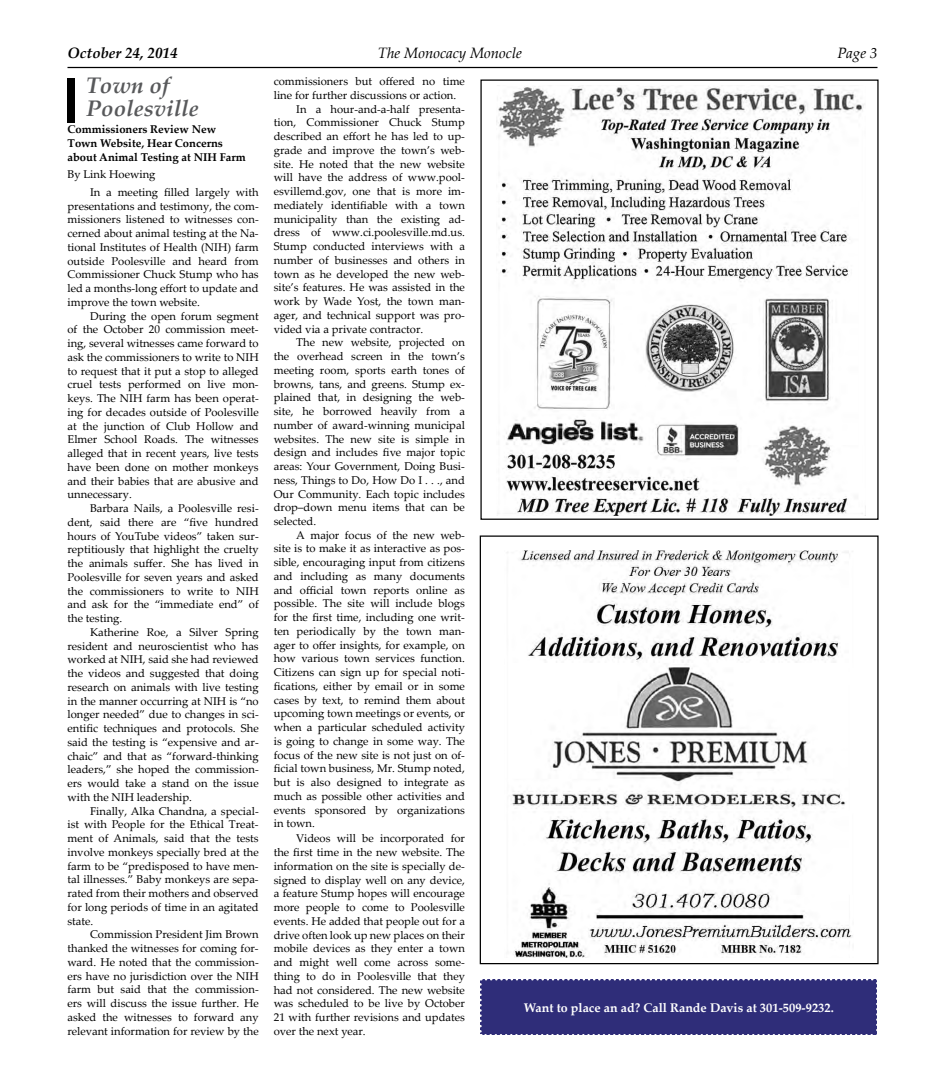
<style>
.page{position:relative;width:945px;height:1080px;background:#fff}
.page>*{position:absolute;margin:0;border:0;box-sizing:border-box;transform-origin:0 0}
.t1{font:italic 700 22.5px/22.5px "Palatino Linotype";color:#58595b}
.t2{font:italic 15px "Palatino Linotype";color:#000}
.t3{font:italic 700 15px "Palatino Linotype";color:#000}
.t4{font:700 12.5px "Palatino Linotype";color:#fff}
.t5{font:11.25px/13.8px "Palatino Linotype";color:#000;text-align:justify}
.t6{font:700 11.25px/13.8px "Palatino Linotype";color:#000}
</style>
<div class="page">
<hr style="left:68px;top:67px;width:810px;height:1px;background:#000">
<div style="left:480px;top:979px;width:397px;height:56px;background:#2f2d79"></div>
<div style="left:67px;top:78px;width:7px;height:45px;background:#000"></div>
<img style="left:507px;top:551px;width:346px;height:406px">
<img style="left:497px;top:85px;width:368px;height:431px">
<h2 class="t3" style="left:68px;top:43px;width:112px">October 24, 2014</h2>
<h2 class="t2" style="left:378px;top:43px;width:146px">The Monocacy Monocle</h2>
<h2 class="t2" style="left:838px;top:43px;width:41px">Page 3</h2>
<h1 class="t1" style="left:86px;top:74px;width:114px">Town of<br>Poolesville</h1>
<p class="t6" style="left:68px;top:122px;width:180px">Commissioners Review New<br>Town Website, Hear Concerns about Animal Testing at NIH Farm</p>
<p class="t5" style="left:90px;top:165px;width:170px;line-height:17.5px;text-indent:-22px">By Link Hoewing<br>In a meeting filled largely with</p>
<p class="t5" style="left:68px;top:199px;width:193px">presentations and testimony, the com&shy;missioners listened to witnesses con&shy;cerned about animal testing at the Na&shy;tional Institutes of Health (NIH) farm outside Poolesville and heard from Commissioner Chuck Stump who has led a months-long effort to update and improve the town website.</p>
<p class="t5" style="left:68px;top:309px;width:193px;text-indent:22px">During the open forum segment of the October 20 commission meet&shy;ing, several witnesses came forward to ask the commissioners to write to NIH to request that it put a stop to alleged cruel tests performed on live mon&shy;keys. The NIH farm has been operat&shy;ing for decades outside of Poolesville at the junction of Club Hollow and Elmer School Roads. The witnesses alleged that in recent years, live tests have been done on mother monkeys and their babies that are abusive and unnecessary.</p>
<p class="t5" style="left:68px;top:501px;width:193px;text-indent:22px">Barbara Nails, a Poolesville resi&shy;dent, said there are “five hundred hours of YouTube videos” taken sur&shy;reptitiously that highlight the cruelty the animals suffer. She has lived in Poolesville for seven years and asked the commissioners to write to NIH and ask for the “immediate end” of the testing.</p>
<p class="t5" style="left:68px;top:625px;width:193px;text-indent:22px">Katherine Roe, a Silver Spring resident and neuroscientist who has worked at NIH, said she had reviewed the videos and suggested that doing research on animals with live testing in the manner occurring at NIH is “no longer needed” due to changes in sci&shy;entific techniques and protocols. She said the testing is “expensive and ar&shy;chaic” and that as “forward-thinking leaders,” she hoped the commission&shy;ers would take a stand on the issue with the NIH leadership.</p>
<p class="t5" style="left:68px;top:803px;width:193px;text-indent:22px">Finally, Alka Chandna, a special&shy;ist with People for the Ethical Treat&shy;ment of Animals, said that the tests involve monkeys specially bred at the farm to be “predisposed to have men&shy;tal illnesses.” Baby monkeys are sepa&shy;rated from their mothers and observed for long periods of time in an agitated state.</p>
<p class="t5" style="left:68px;top:927px;width:193px;text-indent:22px">Commission President Jim Brown thanked the witnesses for coming for&shy;ward. He noted that the commission&shy;ers have no jurisdiction over the NIH farm but said that the commission&shy;ers will discuss the issue further. He asked the witnesses to forward any relevant information for review by the</p>
<p class="t5" style="left:274px;top:74px;width:193px">commissioners but offered no time</p>
<p class="t5" style="left:274px;top:88px;width:184px">line for further discussions or action.</p>
<p class="t5" style="left:296px;top:101px;width:170px">In a hour-and-a-half presenta-</p>
<p class="t5" style="left:274px;top:115px;width:193px">tion, Commissioner Chuck Stump</p>
<p class="t5" style="left:274px;top:129px;width:193px">described an effort he has led to up-</p>
<p class="t5" style="left:274px;top:143px;width:193px">grade and improve the town’s web-</p>
<p class="t5" style="left:274px;top:156px;width:193px">site. He noted that the new website</p>
<p class="t5" style="left:274px;top:170px;width:193px">will have the address of www.pool-</p>
<p class="t5" style="left:274px;top:184px;width:193px">esvillemd.gov, one that is more im-</p>
<p class="t5" style="left:274px;top:198px;width:193px">mediately identifiable with a town</p>
<p class="t5" style="left:274px;top:211px;width:193px">municipality than the existing ad-</p>
<p class="t5" style="left:274px;top:225px;width:193px">dress of www.ci.poolesville.md.us.</p>
<p class="t5" style="left:274px;top:239px;width:193px">Stump conducted interviews with a</p>
<p class="t5" style="left:274px;top:253px;width:193px">number of businesses and others in</p>
<p class="t5" style="left:274px;top:266px;width:193px">town as he developed the new web-</p>
<p class="t5" style="left:274px;top:280px;width:193px">site’s features. He was assisted in the</p>
<p class="t5" style="left:274px;top:294px;width:193px">work by Wade Yost, the town man-</p>
<p class="t5" style="left:274px;top:308px;width:193px">ager, and technical support was pro-</p>
<p class="t5" style="left:274px;top:321px;width:151px">vided via a private contractor.</p>
<p class="t5" style="left:296px;top:335px;width:170px">The new website, projected on</p>
<p class="t5" style="left:274px;top:349px;width:193px">the overhead screen in the town’s</p>
<p class="t5" style="left:274px;top:363px;width:193px">meeting room, sports earth tones of</p>
<p class="t5" style="left:274px;top:376px;width:193px">browns, tans, and greens. Stump ex-</p>
<p class="t5" style="left:274px;top:390px;width:193px">plained that, in designing the web-</p>
<p class="t5" style="left:274px;top:404px;width:193px">site, he borrowed heavily from a</p>
<p class="t5" style="left:274px;top:418px;width:193px">number of award-winning municipal</p>
<p class="t5" style="left:274px;top:431px;width:193px">websites. The new site is simple in</p>
<p class="t5" style="left:274px;top:445px;width:193px">design and includes five major topic</p>
<p class="t5" style="left:274px;top:459px;width:193px">areas: Your Government, Doing Busi-</p>
<p class="t5" style="left:274px;top:473px;width:193px">ness, Things to Do, How Do I . . ., and</p>
<p class="t5" style="left:274px;top:486px;width:193px">Our Community. Each topic includes</p>
<p class="t5" style="left:274px;top:500px;width:193px">drop–down menu items that can be</p>
<p class="t5" style="left:274px;top:514px;width:44px">selected.</p>
<p class="t5" style="left:296px;top:528px;width:170px">A major focus of the new web-</p>
<p class="t5" style="left:274px;top:541px;width:193px">site is to make it as interactive as pos-</p>
<p class="t5" style="left:274px;top:555px;width:193px">sible, encouraging input from citizens</p>
<p class="t5" style="left:274px;top:569px;width:193px">and including as many documents</p>
<p class="t5" style="left:274px;top:583px;width:193px">and official town reports online as</p>
<p class="t5" style="left:274px;top:596px;width:193px">possible. The site will include blogs</p>
<p class="t5" style="left:274px;top:610px;width:193px">for the first time, including one writ-</p>
<p class="t5" style="left:274px;top:624px;width:193px">ten periodically by the town man-</p>
<p class="t5" style="left:274px;top:638px;width:193px">ager to offer insights, for example, on</p>
<p class="t5" style="left:274px;top:651px;width:193px">how various town services function.</p>
<p class="t5" style="left:274px;top:665px;width:193px">Citizens can sign up for special noti-</p>
<p class="t5" style="left:274px;top:679px;width:193px">fications, either by email or in some</p>
<p class="t5" style="left:274px;top:693px;width:193px">cases by text, to remind them about</p>
<p class="t5" style="left:274px;top:706px;width:193px">upcoming town meetings or events, or</p>
<p class="t5" style="left:274px;top:720px;width:193px">when a particular scheduled activity</p>
<p class="t5" style="left:274px;top:734px;width:193px">is going to change in some way. The</p>
<p class="t5" style="left:274px;top:748px;width:193px">focus of the new site is not just on of-</p>
<p class="t5" style="left:274px;top:761px;width:193px">ficial town business, Mr. Stump noted,</p>
<p class="t5" style="left:274px;top:775px;width:193px">but is also designed to integrate as</p>
<p class="t5" style="left:274px;top:789px;width:193px">much as possible other activities and</p>
<p class="t5" style="left:274px;top:803px;width:193px">events sponsored by organizations</p>
<p class="t5" style="left:274px;top:816px;width:43px">in town.</p>
<p class="t5" style="left:274px;top:831px;width:193px;text-indent:22px">Videos will be incorporated for the first time in the new website. The information on the site is specially de&shy;signed to display well on any device, a feature Stump hopes will encourage more people to come to Poolesville events. He added that people out for a drive often look up new places on their mobile devices as they enter a town and might well come across some&shy;thing to do in Poolesville that they had not considered. The new website was scheduled to be live by October 21 with further revisions and updates over the next year.</p>
<p class="t4" style="left:524px;top:999px;width:312px">Want to place an ad? Call Rande Davis at 301-509-9232.</p>
</div>
